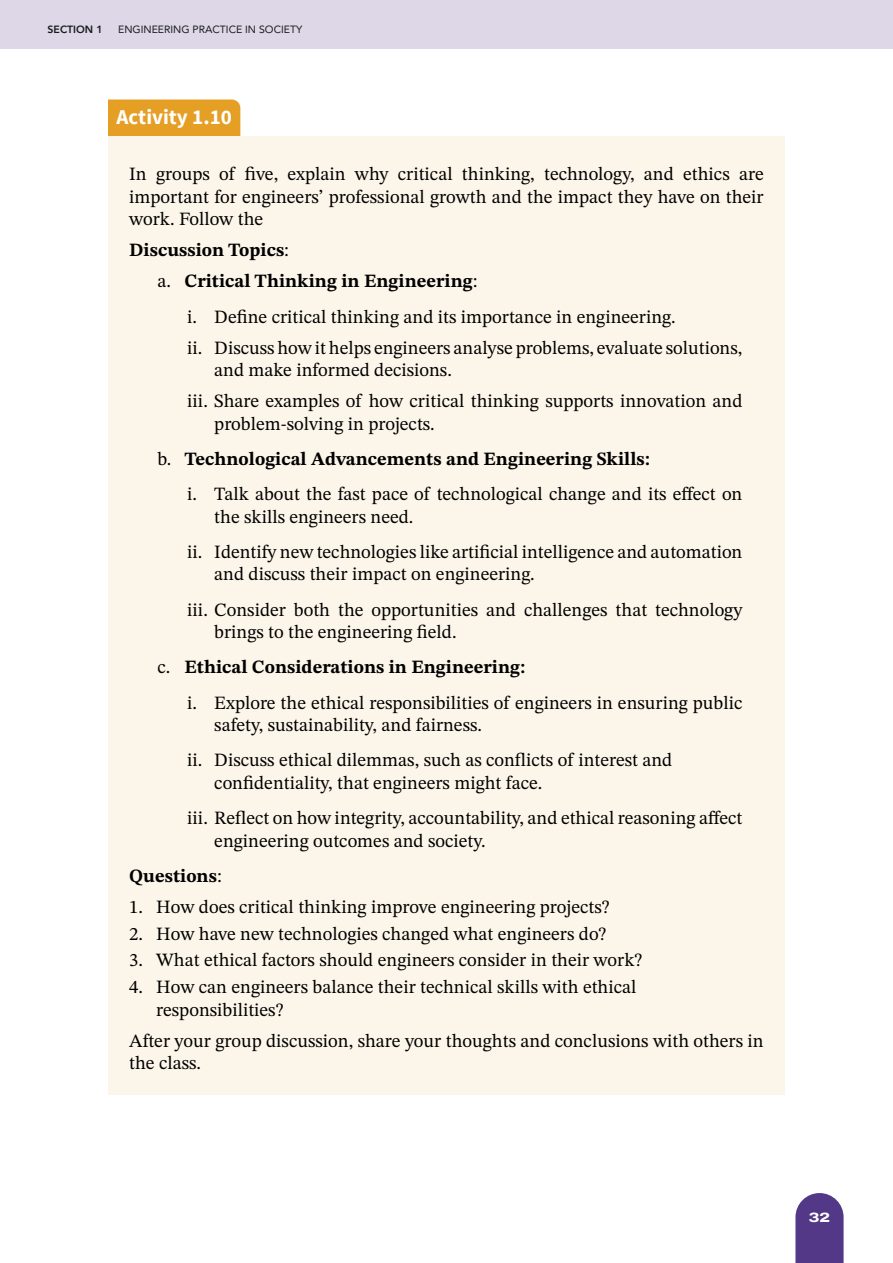
<style>
.page{position:relative;width:893px;height:1263px;background:#fff}
.page>*{position:absolute;margin:0;border:0;box-sizing:border-box;transform-origin:0 0}
.t1{font:700 21px "Source Sans Pro";color:#fff}
.t2{font:18.75px/35.2px "STIX Two Text";color:#000}
.t3{font:700 18.75px/31px "STIX Two Text";color:#000}
.t4{font:800 13.5px "Archivo Expanded";color:#fff}
.t5{font:10.5px "Avenir";color:#1a1a1a}
.t6{font:800 10.5px "Avenir";color:#1a1a1a}
.s1{font-weight:400}
.s2{font-weight:700}
</style>
<div class="page">
<div style="left:0;top:0;width:893px;height:49px;background:#ddd7e7"></div>
<svg style="left:795px;top:1193px;width:49px;height:70px;background:#624a92"></svg>
<div style="left:108px;top:99px;width:132px;height:38px;background:#e59f25"></div>
<div style="left:108px;top:137px;width:677px;height:114px;background:#fcf5e9"></div>
<div style="left:108px;top:222px;width:677px;height:70px;background:#fcf5e9"></div>
<div style="left:108px;top:289px;width:677px;height:91px;background:#fcf5e9"></div>
<div style="left:108px;top:342px;width:677px;height:92px;background:#fcf5e9"></div>
<div style="left:108px;top:400px;width:677px;height:69px;background:#fcf5e9"></div>
<div style="left:108px;top:435px;width:677px;height:92px;background:#fcf5e9"></div>
<div style="left:108px;top:493px;width:677px;height:92px;background:#fcf5e9"></div>
<div style="left:108px;top:551px;width:677px;height:92px;background:#fcf5e9"></div>
<div style="left:108px;top:608px;width:677px;height:70px;background:#fcf5e9"></div>
<div style="left:108px;top:644px;width:677px;height:92px;background:#fcf5e9"></div>
<div style="left:108px;top:701px;width:677px;height:92px;background:#fcf5e9"></div>
<div style="left:108px;top:759px;width:677px;height:92px;background:#fcf5e9"></div>
<div style="left:108px;top:838px;width:677px;height:70px;background:#fcf5e9"></div>
<div style="left:108px;top:896px;width:677px;height:69px;background:#fcf5e9"></div>
<div style="left:108px;top:949px;width:677px;height:92px;background:#fcf5e9"></div>
<div style="left:108px;top:1003px;width:677px;height:92px;background:#fcf5e9"></div>
<p class="t6" style="left:48px;top:21px;width:57px">SECTION 1</p>
<p class="t5" style="left:118px;top:21px;width:186px">ENGINEERING PRACTICE IN SOCIETY</p>
<p class="t1" style="left:117px;top:103px;width:117px">Activity 1.10</p>
<p class="t2" style="left:129px;top:163px;width:636px;line-height:22.5px;text-align:justify">In groups of five, explain why critical thinking, technology, and ethics are important for engineers’ professional growth and the impact they have on their work. Follow the</p>
<p class="t3" style="left:158px;top:235px;width:321px;text-indent:-28px">Discussion Topics<span class="s1">:<br>a.</span> Critical Thinking in Engineering<span class="s1">:</span></p>
<p class="t2" style="left:187px;top:301px;width:557px;line-height:31px">i. Define critical thinking and its importance in engineering.<br>ii. Discuss how it helps engineers analyse problems, evaluate solutions,</p>
<p class="t2" style="left:187px;top:354px;width:557px;line-height:31px;text-indent:27px">and make informed decisions.<br>iii. Share examples of how critical thinking supports innovation and</p>
<p class="t2" style="left:214px;top:406px;width:222px">problem-solving in projects.</p>
<p class="t3" style="left:158px;top:444px;width:494px"><span class="s1">b.</span> Technological Advancements and Engineering Skills:</p>
<p class="t2" style="left:187px;top:476px;width:557px">i. Talk about the fast pace of technological change and its effect on</p>
<p class="t2" style="left:187px;top:499px;width:557px;text-indent:27px">the skills engineers need.<br>ii. Identify new technologies like artificial intelligence and automation</p>
<p class="t2" style="left:187px;top:556px;width:557px;text-indent:27px">and discuss their impact on engineering.<br>iii. Consider both the opportunities and challenges that technology</p>
<p class="t2" style="left:214px;top:614px;width:244px">brings to the engineering field.</p>
<p class="t3" style="left:158px;top:652px;width:369px"><span class="s1">c.</span> Ethical Considerations in Engineering:</p>
<p class="t2" style="left:187px;top:685px;width:557px">i. Explore the ethical responsibilities of engineers in ensuring public</p>
<p class="t2" style="left:187px;top:707px;width:487px;text-indent:27px">safety, sustainability, and fairness.<br>ii. Discuss ethical dilemmas, such as conflicts of interest and</p>
<p class="t2" style="left:187px;top:765px;width:557px;text-indent:27px">confidentiality, that engineers might face.<br>iii. Reflect on how integrity, accountability, and ethical reasoning affect</p>
<p class="t2" style="left:129px;top:823px;width:358px;text-indent:85px">engineering outcomes and society.<br><span class="s2">Questions</span>:</p>
<p class="t2" style="left:129px;top:889px;width:482px">1. How does critical thinking improve engineering projects?</p>
<p class="t2" style="left:129px;top:916px;width:479px">2. How have new technologies changed what engineers do?</p>
<p class="t2" style="left:129px;top:942px;width:514px">3. What ethical factors should engineers consider in their work?</p>
<p class="t2" style="left:156px;top:976px;width:482px;line-height:22.5px;text-indent:-27px">4. How can engineers balance their technical skills with ethical responsibilities?</p>
<p class="t2" style="left:129px;top:1029px;width:636px;line-height:22.5px">After your group discussion, share your thoughts and conclusions with others in the class.</p>
<p class="t4" style="left:809px;top:1207px;width:23px">32</p>
</div>
